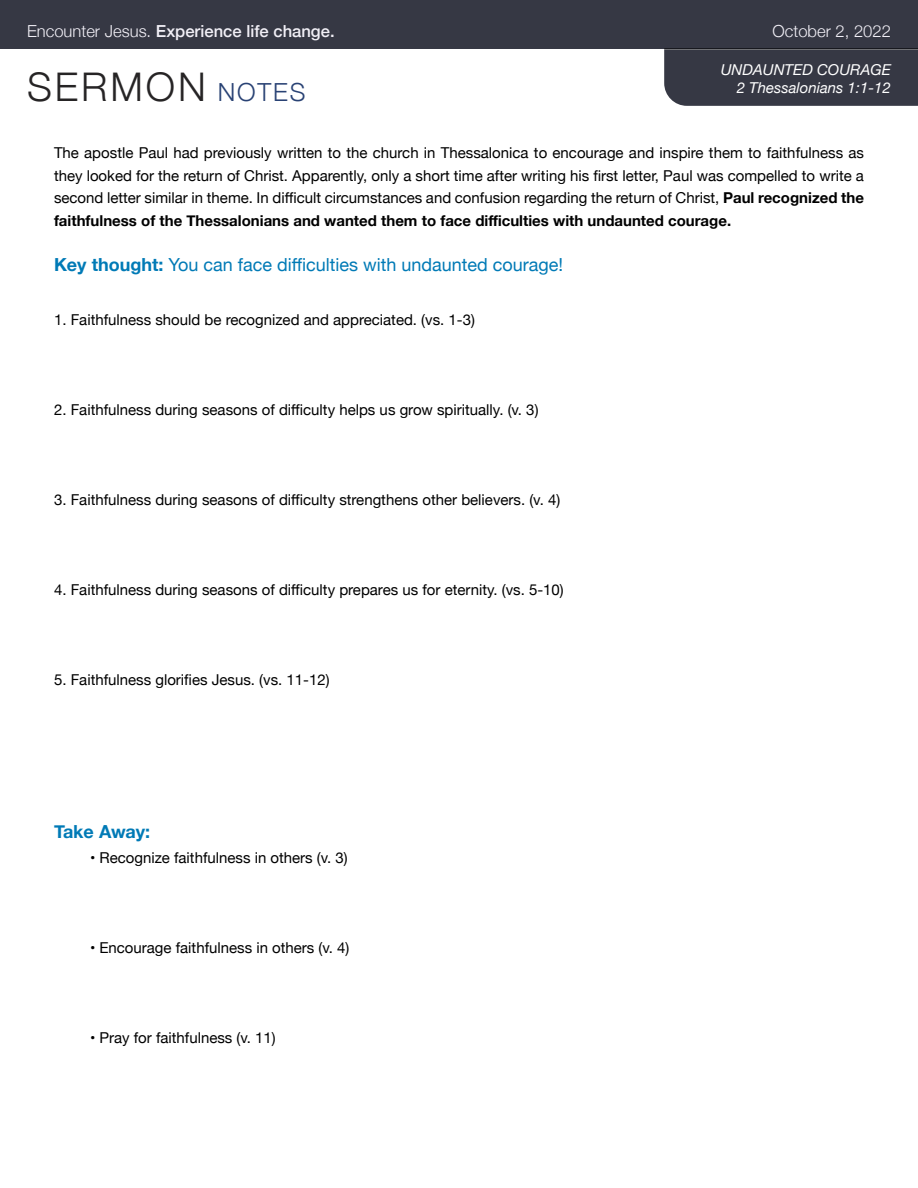
<style>
.page{position:relative;width:918px;height:1188px;background:#fff}
.page>*{position:absolute;margin:0;border:0;box-sizing:border-box;transform-origin:0 0}
.t1{font:300 39.45px "Helvetica Neue";letter-spacing:.075em;color:#262425}
.t2{font:18px "Helvetica Neue";color:#007ab6}
.t3{font:700 18px "Helvetica Neue";color:#007ab6}
.t4{font:500 16.65px "Helvetica Neue";color:#f1eff6}
.t5{font:300 16.65px "Helvetica Neue";color:#f1eff6}
.t6{font:15px/22.5px "Helvetica Neue";color:#000;text-align:justify}
.t7{font:italic 15px/18px "Helvetica Neue";color:#fff;text-align:right}
.s1{font-weight:300}
.s2{font-size:24.9px;color:#294274}
.s3{font-weight:700}
</style>
<div class="page">
<div style="left:0;top:0;width:918px;height:49px;background:#363844"></div>
<div style="left:664px;top:50px;width:254px;height:56px;background:#363844"></div>
<hr style="left:664px;top:48px;width:254px;height:2px;background:#000">
<p class="t4" style="left:27px;top:18px;width:309px"><span class="s1">Encounter Jesus.</span> Experience life change.</p>
<p class="t5" style="left:773px;top:18px;width:120px">October 2, 2022</p>
<h1 class="t1" style="left:27px;top:55px;width:280px">SERMON <span class="s2">NOTES</span></h1>
<p class="t7" style="left:721px;top:61px;width:172px">UNDAUNTED COURAGE<br>2 Thessalonians 1:1-12</p>
<p class="t6" style="left:54px;top:142px;width:812px">The apostle Paul had previously written to the church in Thessalonica to encourage and inspire them to faithfulness as they looked for the return of Christ. Apparently, only a short time after writing his first letter, Paul was compelled to write a second letter similar in theme. In difficult circumstances and confusion regarding the return of Christ, <span class="s3">Paul recognized the faithfulness of the Thessalonians and wanted them to face difficulties with undaunted courage.</span></p>
<p class="t2" style="left:54px;top:251px;width:511px"><span class="s3">Key thought:</span> You can face difficulties with undaunted courage!</p>
<p class="t6" style="left:54px;top:309px;width:422px">1. Faithfulness should be recognized and appreciated. (vs. 1-3)</p>
<p class="t6" style="left:54px;top:399px;width:486px">2. Faithfulness during seasons of difficulty helps us grow spiritually. (v. 3)</p>
<p class="t6" style="left:54px;top:489px;width:508px">3. Faithfulness during seasons of difficulty strengthens other believers. (v. 4)</p>
<p class="t6" style="left:54px;top:579px;width:511px">4. Faithfulness during seasons of difficulty prepares us for eternity. (vs. 5-10)</p>
<p class="t6" style="left:54px;top:669px;width:277px">5. Faithfulness glorifies Jesus. (vs. 11-12)</p>
<p class="t3" style="left:54px;top:817px;width:98px">Take Away:</p>
<p class="t6" style="left:90px;top:847px;width:259px">• Recognize faithfulness in others (v. 3)</p>
<p class="t6" style="left:90px;top:937px;width:261px">• Encourage faithfulness in others (v. 4)</p>
<p class="t6" style="left:90px;top:1027px;width:187px">• Pray for faithfulness (v. 11)</p>
</div>
